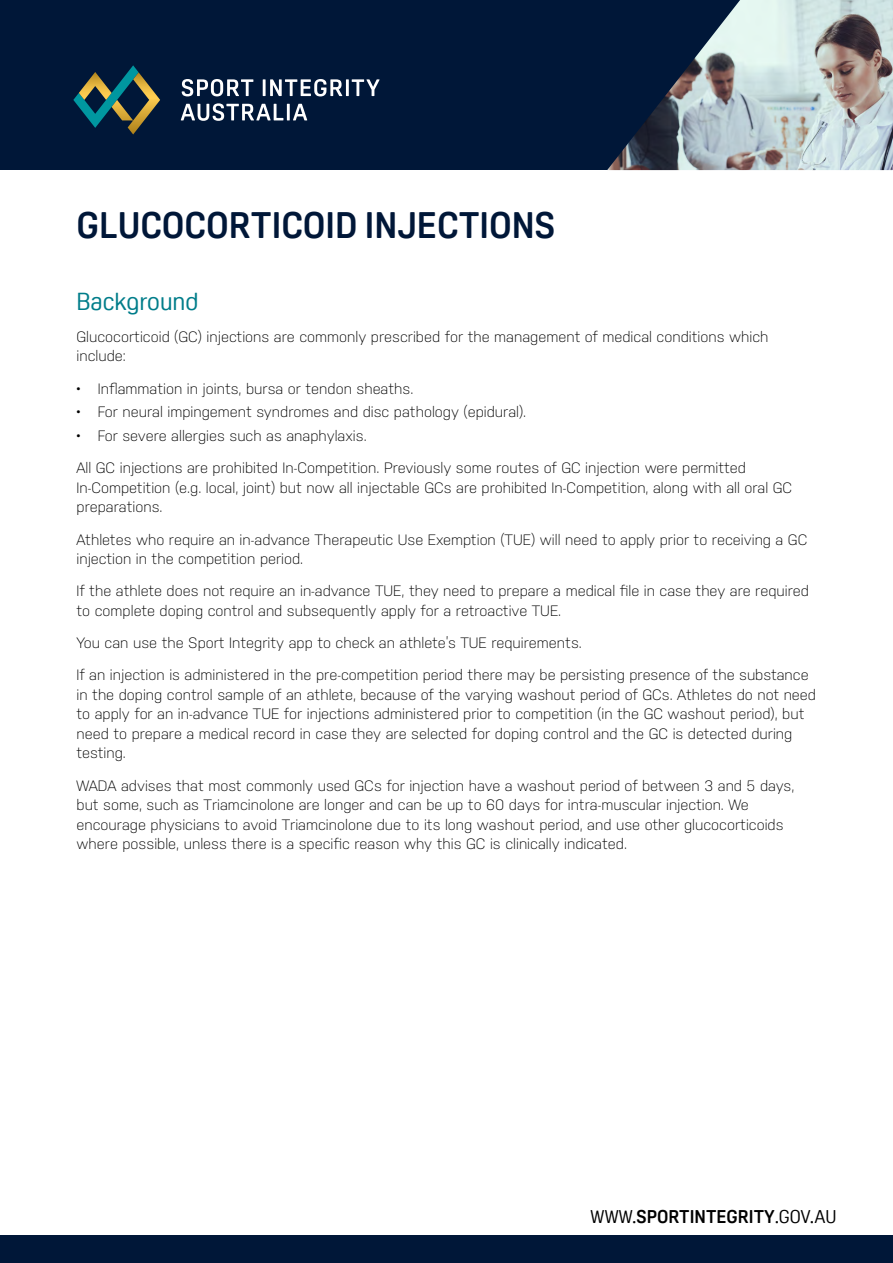
<style>
.page{position:relative;width:893px;height:1263px;background:#fff}
.page>*{position:absolute;margin:0;border:0;box-sizing:border-box;transform-origin:0 0}
.t1{font:700 36px "Oscine";color:#001738}
.t2{font:24px "Oscine";color:#007d8a}
.t3{font:700 18px "Oscine";color:#000}
._04__BODY_TEXT{font:300 15px/19.5px "Nudista";color:#000}
.s1{font-weight:400}
</style>
<div class="page">
<div style="left:0;top:1235px;width:893px;height:28px;background:#001738"></div>
<div style="left:0;top:0;width:893px;height:170px;background:#001738"></div>
<img style="left:607px;top:0;width:286px;height:170px">
<svg style="left:181px;top:79px;width:198px;height:42px"></svg>
<svg style="left:73px;top:65px;width:87px;height:69px"></svg>
<h1 class="t1" style="left:77px;top:205px;width:480px">GLUCOCORTICOID INJECTIONS</h1>
<h2 class="t2" style="left:77px;top:288px;width:123px">Background</h2>
<p class="_04__BODY_TEXT" style="left:77px;top:327px;width:693px">Glucocorticoid (GC) injections are commonly prescribed for the management of medical conditions which include:</p>
<p class="_04__BODY_TEXT" style="left:77px;top:378px;width:338px">• Inflammation in joints, bursa or tendon sheaths.</p>
<p class="_04__BODY_TEXT" style="left:77px;top:402px;width:451px">• For neural impingement syndromes and disc pathology (epidural).</p>
<p class="_04__BODY_TEXT" style="left:77px;top:426px;width:292px">• For severe allergies such as anaphylaxis.</p>
<p class="_04__BODY_TEXT" style="left:77px;top:458px;width:717px">All GC injections are prohibited In-Competition. Previously some routes of GC injection were permitted<br>In-Competition (e.g. local, joint) but now all injectable GCs are prohibited In-Competition, along with all oral GC preparations.</p>
<p class="_04__BODY_TEXT" style="left:77px;top:529px;width:732px">Athletes who require an in-advance Therapeutic Use Exemption (TUE) will need to apply prior to receiving a GC injection in the competition period.</p>
<p class="_04__BODY_TEXT" style="left:77px;top:581px;width:734px">If the athlete does not require an in-advance TUE, they need to prepare a medical file in case they are required to complete doping control and subsequently apply for a retroactive TUE.</p>
<p class="_04__BODY_TEXT" style="left:77px;top:633px;width:507px">You can use the Sport Integrity app to check an athlete’s TUE requirements.</p>
<p class="_04__BODY_TEXT" style="left:77px;top:665px;width:741px">If an injection is administered in the pre-competition period there may be persisting presence of the substance in the doping control sample of an athlete, because of the varying washout period of GCs. Athletes do not need to apply for an in-advance TUE for injections administered prior to competition (in the GC washout period), but need to prepare a medical record in case they are selected for doping control and the GC is detected during testing.</p>
<p class="_04__BODY_TEXT" style="left:77px;top:775px;width:719px">WADA advises that most commonly used GCs for injection have a washout period of between 3 and 5 days, but some, such as Triamcinolone are longer and can be up to 60 days for intra-muscular injection. We encourage physicians to avoid Triamcinolone due to its long washout period, and use other glucocorticoids where possible, unless there is a specific reason why this GC is clinically indicated.</p>
<p class="t3" style="left:590px;top:1207px;width:247px"><span class="s1">WWW.</span>SPORTINTEGRITY<span class="s1">.GOV.AU</span></p>
</div>
